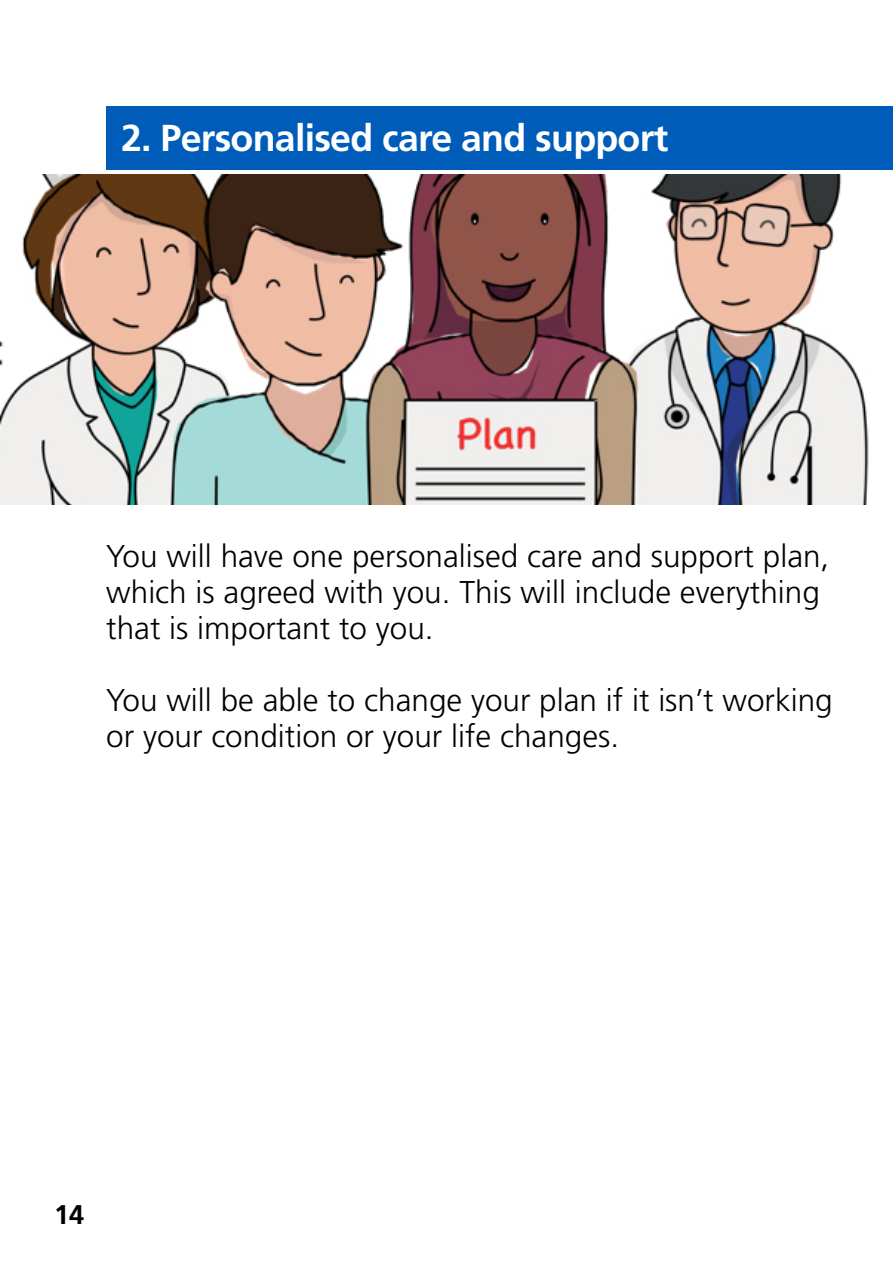
<style>
.page{position:relative;width:893px;height:1263px;background:#fff}
.page>*{position:absolute;margin:0;border:0;box-sizing:border-box;transform-origin:0 0}
.t1{font:700 37.5px "Frutiger LT Std";letter-spacing:-.02em;color:#fff}
.t2{font:300 31.5px/36px "Frutiger LT Std";color:#000}
.t3{font:700 27px "Frutiger LT Std";color:#000}
</style>
<div class="page">
<div style="left:106px;top:106px;width:787px;height:64px;background:#005cb9"></div>
<img style="left:0;top:174px;width:869px;height:331px">
<p class="t1" style="left:121px;top:116px;width:549px">2. Personalised care and support</p>
<p class="t2" style="left:106px;top:538px;width:724px">You will have one personalised care and support plan, which is agreed with you. This will include everything that is important to you.</p>
<p class="t2" style="left:106px;top:682px;width:728px">You will be able to change your plan if it isn’t working or your condition or your life changes.</p>
<p class="t3" style="left:54px;top:1198px;width:32px">14</p>
</div>
